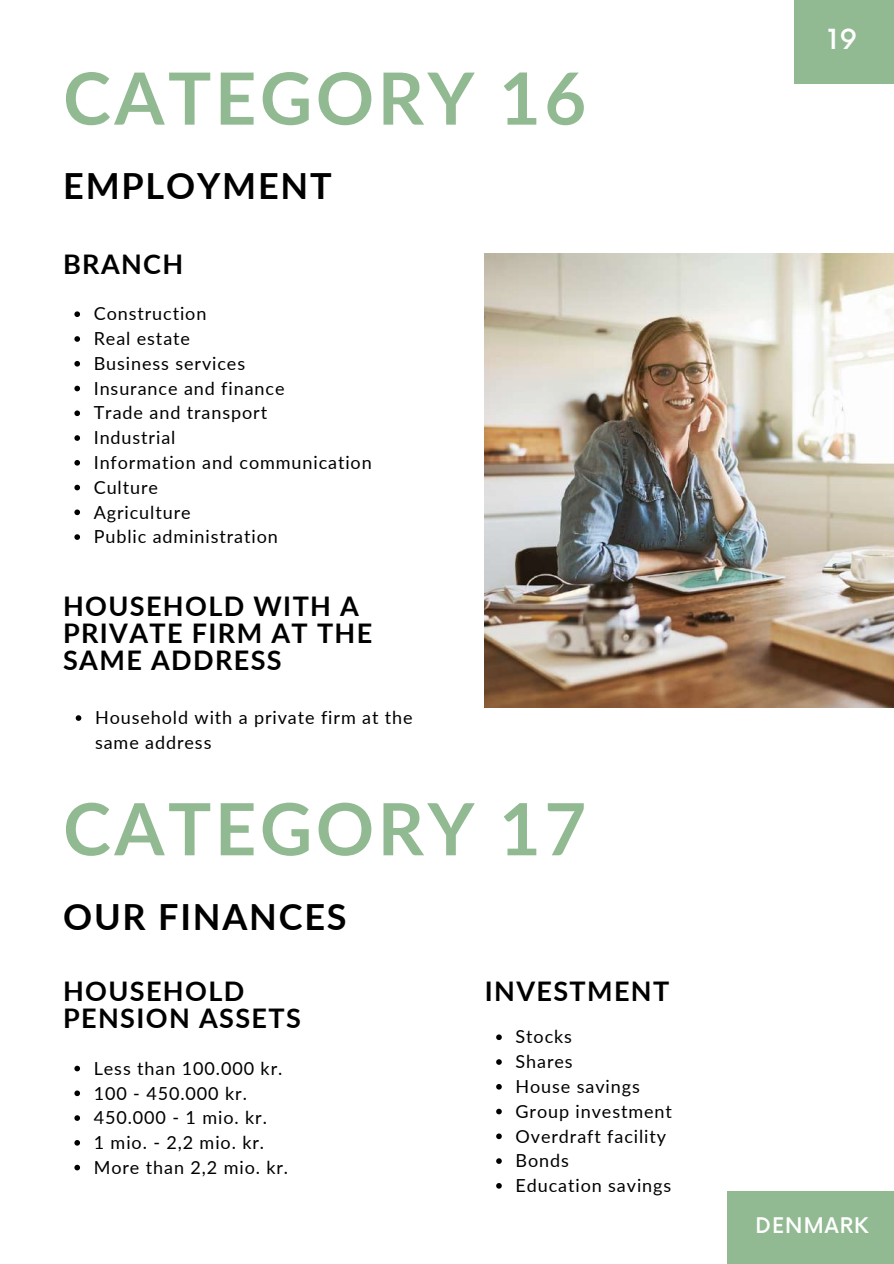
<style>
.page{position:relative;width:894px;height:1264px;background:#fff}
.page>*{position:absolute;margin:0;border:0;box-sizing:border-box;transform-origin:0 0}
.t1{font:700 72px "Lato";letter-spacing:.05em;color:#92ba92}
.t2{font:700 36px "Lato";letter-spacing:.05em;color:#000}
.t3{font:700 27px/27px "Lato";letter-spacing:.05em;color:#000}
.t4{font:500 27px "Now";color:#fff}
.t5{font:500 21px "Now";letter-spacing:.05em;color:#fff}
.t6{font:18px/24.8px "Lato";letter-spacing:.05em;color:#000}
</style>
<div class="page">
<svg style="left:74px;top:311px;width:6px;height:6px"></svg>
<svg style="left:74px;top:336px;width:6px;height:6px"></svg>
<svg style="left:74px;top:361px;width:6px;height:5px"></svg>
<svg style="left:74px;top:386px;width:6px;height:5px"></svg>
<svg style="left:74px;top:410px;width:6px;height:6px"></svg>
<svg style="left:74px;top:435px;width:6px;height:6px"></svg>
<svg style="left:74px;top:460px;width:6px;height:5px"></svg>
<svg style="left:74px;top:485px;width:6px;height:5px"></svg>
<svg style="left:74px;top:509px;width:6px;height:6px"></svg>
<svg style="left:74px;top:534px;width:6px;height:6px"></svg>
<div style="left:727px;top:1191px;width:166px;height:72px;background:#92ba92"></div>
<svg style="left:76px;top:715px;width:5px;height:6px"></svg>
<div style="left:793px;top:0;width:100px;height:83px;background:#92ba92"></div>
<svg style="left:74px;top:1065px;width:6px;height:6px"></svg>
<svg style="left:74px;top:1090px;width:6px;height:6px"></svg>
<svg style="left:74px;top:1115px;width:6px;height:5px"></svg>
<svg style="left:74px;top:1140px;width:6px;height:5px"></svg>
<svg style="left:74px;top:1164px;width:6px;height:6px"></svg>
<svg style="left:496px;top:1034px;width:5px;height:6px"></svg>
<svg style="left:496px;top:1059px;width:5px;height:5px"></svg>
<svg style="left:496px;top:1084px;width:5px;height:5px"></svg>
<svg style="left:496px;top:1108px;width:5px;height:6px"></svg>
<svg style="left:496px;top:1133px;width:5px;height:6px"></svg>
<svg style="left:496px;top:1158px;width:5px;height:5px"></svg>
<svg style="left:496px;top:1183px;width:5px;height:5px"></svg>
<img style="left:485px;top:254px;width:408px;height:453px">
<h1 class="t1" style="left:63px;top:54px;width:524px">CATEGORY 16</h1>
<h2 class="t2" style="left:63px;top:163px;width:270px">EMPLOYMENT</h2>
<h3 class="t3" style="left:63px;top:250px;width:122px">BRANCH</h3>
<p class="t6" style="left:94px;top:301px;width:279px">Construction<br>Real estate<br>Business services<br>Insurance and finance<br>Trade and transport<br>Industrial<br>Information and communication<br>Culture<br>Agriculture<br>Public administration</p>
<h3 class="t3" style="left:63px;top:592px;width:310px">HOUSEHOLD WITH A<br>PRIVATE FIRM AT THE<br>SAME ADDRESS</h3>
<p class="t6" style="left:95px;top:705px;width:319px">Household with a private firm at the same address</p>
<h1 class="t1" style="left:63px;top:784px;width:524px">CATEGORY 17</h1>
<h2 class="t2" style="left:63px;top:894px;width:285px">OUR FINANCES</h2>
<h3 class="t3" style="left:63px;top:977px;width:239px">HOUSEHOLD<br>PENSION ASSETS</h3>
<p class="t6" style="left:94px;top:1055px;width:196px">Less than 100.000 kr.<br>100 - 450.000 kr.<br>450.000 - 1 mio. kr.<br>1 mio. - 2,2 mio. kr.<br>More than 2,2 mio. kr.</p>
<h3 class="t3" style="left:485px;top:977px;width:186px">INVESTMENT</h3>
<p class="t6" style="left:515px;top:1024px;width:158px">Stocks<br>Shares<br>House savings<br>Group investment<br>Overdraft facility<br>Bonds<br>Education savings</p>
<h3 class="t4" style="left:827px;top:24px;width:32px">19</h3>
<p class="t5" style="left:755px;top:1214px;width:115px">DENMARK</p>
</div>
